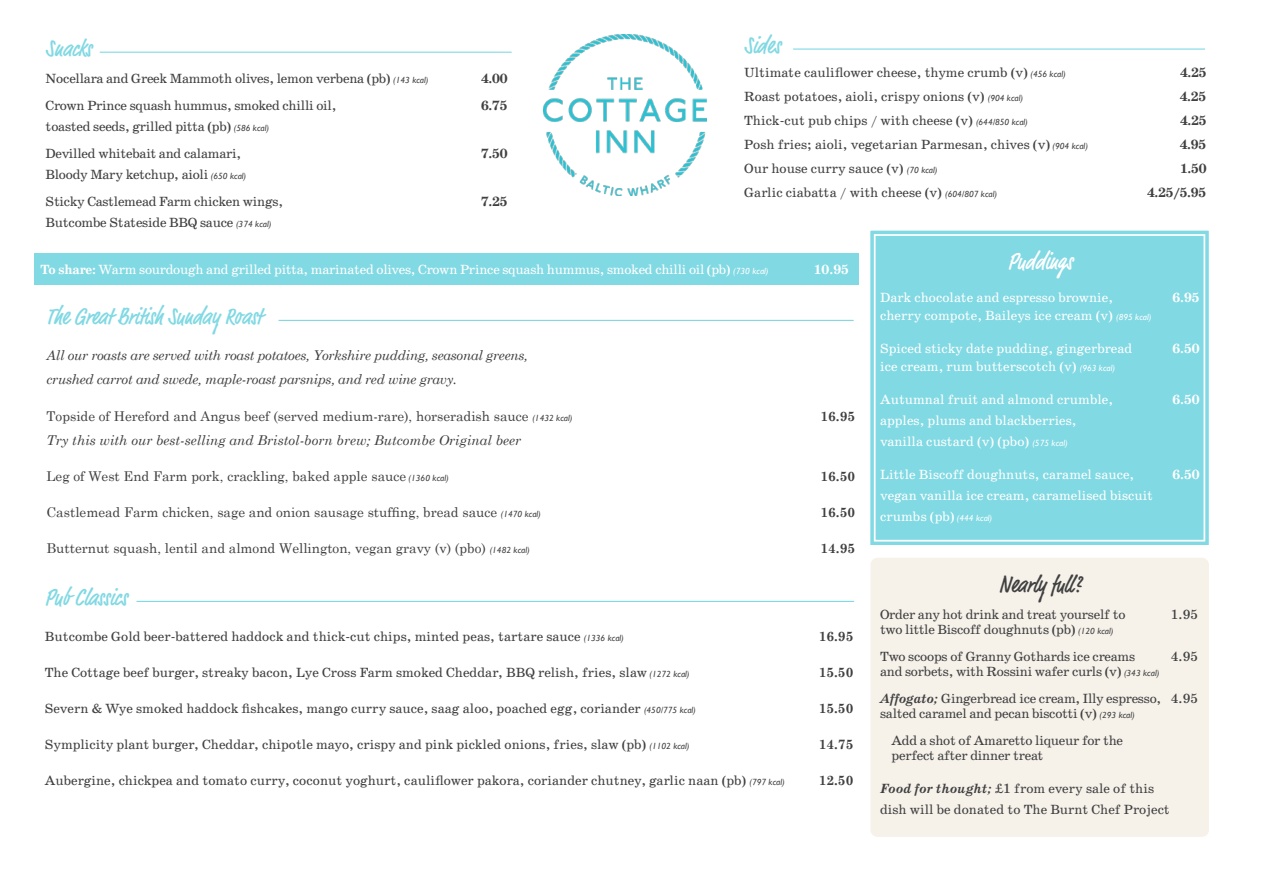
<style>
.page{position:relative;width:1263px;height:893px;background:#fff}
.page>*{position:absolute;margin:0;border:0;box-sizing:border-box;transform-origin:0 0}
.t1{font:500 condensed 24px "Market Pro";color:#81d9e3}
.t2{font:500 condensed 24px "Market Pro";color:#404041}
.t3{font:500 condensed 24px "Market Pro";color:#fff}
.t4{font:13.5px/27px "School";letter-spacing:-.01em;color:#404041}
.t5{font:13.5px/21px "School";color:#fff}
.t6{font:13.5px "Century Schoolbook";color:#404041}
.t7{font:italic 13.5px/24px "Century Schoolbook";letter-spacing:-.02em;color:#404041}
.t8{font:13.5px "School";letter-spacing:-.02em;color:#fff}
.t9{font:italic 13.5px "Century Schoolbook";color:#404041}
.t10{font:700 13.5px "School";letter-spacing:-.02em;color:#404041}
.t11{font:700 13.5px "Century Schoolbook";color:#404041}
.t12{font:700 13.5px "School";color:#fff}
.s1{font-family:"Gill Sans";font-style:italic;font-size:9px}
.s2{font-weight:700}
.s3{font-weight:700;font-style:italic}
</style>
<div class="page">
<div style="left:870px;top:558px;width:339px;height:279px;background:#f6f2ea;border-radius:7px"></div>
<div style="left:870px;top:230px;width:339px;height:315px;background:#81d9e3"></div>
<div style="left:874px;top:234px;width:331px;height:308px;border:2px solid #fff"></div>
<div style="left:34px;top:253px;width:824px;height:31px;background:#81d9e3"></div>
<hr style="left:100px;top:52px;width:412px;height:1px;background:#81d9e3">
<hr style="left:793px;top:49px;width:412px;height:1px;background:#81d9e3">
<hr style="left:136px;top:601px;width:718px;height:1px;background:#81d9e3">
<img style="left:544px;top:35px;width:162px;height:161px">
<hr style="left:278px;top:320px;width:576px;height:1px;background:#81d9e3">
<h1 class="t1" style="left:46px;top:37px;width:48px">Snacks</h1>
<p class="t4" style="left:46px;top:66px;width:384px">Nocellara and Greek Mammoth olives, lemon verbena (pb) <span class="s1">(143 kcal)</span></p>
<p class="t10" style="left:481px;top:73px;width:28px">4.00</p>
<p class="t4" style="left:46px;top:93px;width:292px">Crown Prince squash hummus, smoked chilli oil,</p>
<p class="t10" style="left:481px;top:100px;width:28px">6.75</p>
<p class="t4" style="left:46px;top:114px;width:225px">toasted seeds, grilled pitta (pb) <span class="s1">(586 kcal)<br></span>Devilled whitebait and calamari,</p>
<p class="t10" style="left:481px;top:148px;width:28px">7.50</p>
<p class="t4" style="left:46px;top:162px;width:239px">Bloody Mary ketchup, aioli <span class="s1">(650 kcal)<br></span>Sticky Castlemead Farm chicken wings,</p>
<p class="t4" style="left:46px;top:210px;width:227px">Butcombe Stateside BBQ sauce <span class="s1">(374 kcal)</span></p>
<p class="t10" style="left:481px;top:196px;width:28px">7.25</p>
<h1 class="t1" style="left:744px;top:34px;width:38px">Sides</h1>
<p class="t4" style="left:744px;top:60px;width:323px">Ultimate cauliflower cheese, thyme crumb (v) <span class="s1">(456 kcal)</span></p>
<p class="t10" style="left:1180px;top:67px;width:28px">4.25</p>
<p class="t4" style="left:744px;top:84px;width:280px">Roast potatoes, aioli, crispy onions (v) <span class="s1">(904 kcal)</span></p>
<p class="t10" style="left:1180px;top:91px;width:28px">4.25</p>
<p class="t4" style="left:744px;top:108px;width:285px">Thick-cut pub chips / with cheese (v) <span class="s1">(644/850 kcal)</span></p>
<p class="t10" style="left:1180px;top:115px;width:28px">4.25</p>
<p class="t4" style="left:744px;top:132px;width:345px">Posh fries; aioli, vegetarian Parmesan, chives (v) <span class="s1">(904 kcal)</span></p>
<p class="t10" style="left:1180px;top:139px;width:28px">4.95</p>
<p class="t4" style="left:744px;top:156px;width:195px">Our house curry sauce (v) <span class="s1">(70 kcal)</span></p>
<p class="t10" style="left:1180px;top:163px;width:28px">1.50</p>
<p class="t4" style="left:744px;top:180px;width:254px">Garlic ciabatta / with cheese (v) <span class="s1">(604/807 kcal)</span></p>
<p class="t10" style="left:1147px;top:187px;width:61px">4.25/5.95</p>
<p class="t8" style="left:40px;top:265px;width:730px"><span class="s2">To share:</span> Warm sourdough and grilled pitta, marinated olives, Crown Prince squash hummus, smoked chilli oil (pb) <span class="s1">(730 kcal)</span></p>
<p class="t12" style="left:814px;top:265px;width:37px">10.95</p>
<h1 class="t1" style="left:47px;top:305px;width:217px">The Great British Sunday Roast</h1>
<p class="t7" style="left:47px;top:345px;width:483px">All our roasts are served with roast potatoes, Yorkshire pudding, seasonal greens, crushed carrot and swede, maple-roast parsnips, and red wine gravy.</p>
<p class="t6" style="left:47px;top:410px;width:527px">Topside of Hereford and Angus beef (served medium-rare), horseradish sauce <span class="s1">(1432 kcal)</span></p>
<p class="t11" style="left:820px;top:408px;width:36px">16.95</p>
<p class="t9" style="left:47px;top:434px;width:476px">Try this with our best-selling and Bristol-born brew; Butcombe Original beer</p>
<p class="t6" style="left:47px;top:470px;width:404px">Leg of West End Farm pork, crackling, baked apple sauce <span class="s1">(1360 kcal)</span></p>
<p class="t11" style="left:820px;top:468px;width:36px">16.50</p>
<p class="t6" style="left:47px;top:500px;width:496px">Castlemead Farm chicken, sage and onion sausage stuffing, bread sauce <span class="s1">(1470 kcal)</span></p>
<p class="t11" style="left:820px;top:504px;width:36px">16.50</p>
<p class="t6" style="left:47px;top:542px;width:485px">Butternut squash, lentil and almond Wellington, vegan gravy (v) (pbo) <span class="s1">(1482 kcal)</span></p>
<p class="t11" style="left:820px;top:540px;width:36px">14.95</p>
<h1 class="t1" style="left:45px;top:585px;width:84px">Pub Classics</h1>
<p class="t4" style="left:45px;top:624px;width:580px">Butcombe Gold beer-battered haddock and thick-cut chips, minted peas, tartare sauce <span class="s1">(1336 kcal)</span></p>
<p class="t11" style="left:819px;top:628px;width:36px">16.95</p>
<p class="t4" style="left:45px;top:660px;width:646px">The Cottage beef burger, streaky bacon, Lye Cross Farm smoked Cheddar, BBQ relish, fries, slaw <span class="s1">(1272 kcal)</span></p>
<p class="t11" style="left:819px;top:664px;width:36px">15.50</p>
<p class="t4" style="left:45px;top:696px;width:652px">Severn &amp; Wye smoked haddock fishcakes, mango curry sauce, saag aloo, poached egg, coriander <span class="s1">(450/775 kcal)</span></p>
<p class="t11" style="left:819px;top:700px;width:36px">15.50</p>
<p class="t4" style="left:45px;top:732px;width:646px">Symplicity plant burger, Cheddar, chipotle mayo, crispy and pink pickled onions, fries, slaw (pb) <span class="s1">(1102 kcal)</span></p>
<p class="t11" style="left:819px;top:736px;width:36px">14.75</p>
<p class="t4" style="left:45px;top:768px;width:741px">Aubergine, chickpea and tomato curry, coconut yoghurt, cauliflower pakora, coriander chutney, garlic naan (pb) <span class="s1">(797 kcal)</span></p>
<p class="t11" style="left:819px;top:772px;width:36px">12.50</p>
<h1 class="t3" style="left:1008px;top:249px;width:66px">Puddings</h1>
<p class="t5" style="left:880px;top:288px;width:234px">Dark chocolate and espresso brownie,</p>
<p class="t12" style="left:1172px;top:292px;width:29px">6.95</p>
<p class="t5" style="left:880px;top:306px;width:273px">cherry compote, Baileys ice cream (v) <span class="s1">(895 kcal)</span></p>
<p class="t5" style="left:880px;top:339px;width:254px">Spiced sticky date pudding, gingerbread</p>
<p class="t12" style="left:1172px;top:343px;width:29px">6.50</p>
<p class="t5" style="left:880px;top:357px;width:236px">ice cream, rum butterscotch (v) <span class="s1">(963 kcal)</span></p>
<p class="t5" style="left:880px;top:390px;width:234px">Autumnal fruit and almond crumble,</p>
<p class="t12" style="left:1172px;top:394px;width:29px">6.50</p>
<p class="t5" style="left:880px;top:411px;width:198px">apples, plums and blackberries, vanilla custard (v) (pbo) <span class="s1">(575 kcal)</span></p>
<p class="t5" style="left:880px;top:465px;width:256px">Little Biscoff doughnuts, caramel sauce,</p>
<p class="t12" style="left:1172px;top:469px;width:29px">6.50</p>
<p class="t5" style="left:880px;top:486px;width:274px">vegan vanilla ice cream, caramelised biscuit crumbs (pb) <span class="s1">(444 kcal)</span></p>
<h1 class="t2" style="left:999px;top:573px;width:84px">Nearly full?</h1>
<p class="t4" style="left:880px;top:602px;width:247px">Order any hot drink and treat yourself to</p>
<p class="t4" style="left:1171px;top:602px;width:29px">1.95</p>
<p class="t4" style="left:880px;top:617px;width:257px">two little Biscoff doughnuts (pb) <span class="s1">(120 kcal)<br></span>Two scoops of Granny Gothards ice creams</p>
<p class="t4" style="left:1171px;top:644px;width:29px">4.95</p>
<p class="t4" style="left:880px;top:659px;width:320px">and sorbets, with Rossini wafer curls (v) <span class="s1">(343 kcal)<br></span><span class="s3">Affogato;</span> Gingerbread ice cream, Illy espresso, 4.95</p>
<p class="t4" style="left:880px;top:701px;width:256px;text-align:center">salted caramel and pecan biscotti (v) <span class="s1">(293 kcal)<br></span>Add a shot of Amaretto liqueur for the</p>
<p class="t4" style="left:891px;top:743px;width:153px">perfect after dinner treat</p>
<p class="t4" style="left:880px;top:779px;width:291px;line-height:21px"><span class="s3">Food for thought;</span> £1 from every sale of this dish will be donated to The Burnt Chef Project</p>
</div>
